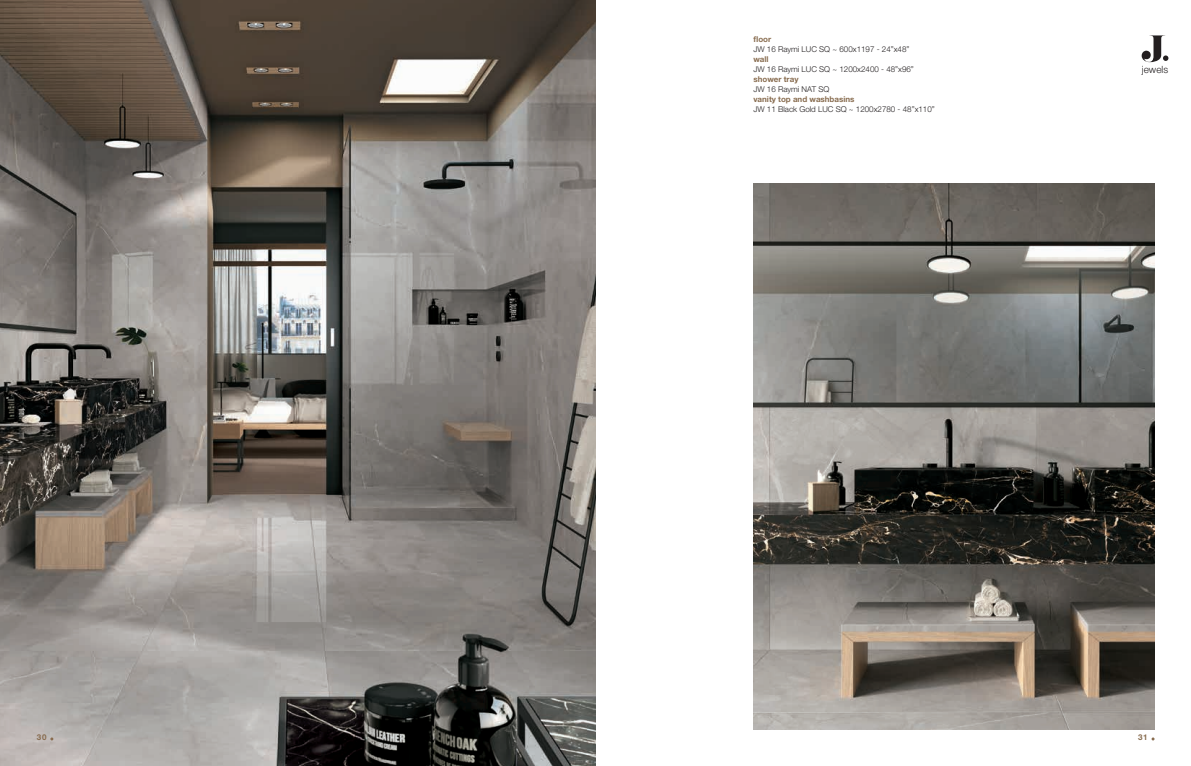
<style>
.page{position:relative;width:1191px;height:766px;background:#fff}
.page>*{position:absolute;margin:0;border:0;box-sizing:border-box;transform-origin:0 0}
.t1{font:300 10px "Helvetica Neue LTCYR";color:#231f20}
.t2{font:300 8px "Helvetica Neue LT Std";color:#231f20}
.t3{font:700 8px "Helvetica Neue LT Std";color:#886c4f}
.t4{font:700 8px "Helvetica Neue";color:#886c4f}
</style>
<div class="page">
<img style="left:753px;top:183px;width:402px;height:546px">
<img style="left:0;top:0;width:595px;height:765px">
<svg style="left:1141px;top:35px;width:27px;height:27px"></svg>
<p class="t3" style="left:753px;top:35px;width:19px">floor</p>
<p class="t2" style="left:753px;top:45px;width:157px">JW 16 Raymi LUC SQ ~ 600x1197 - 24”x48”</p>
<p class="t3" style="left:753px;top:55px;width:17px">wall</p>
<p class="t2" style="left:753px;top:65px;width:162px">JW 16 Raymi LUC SQ ~ 1200x2400 - 48”x96”</p>
<p class="t3" style="left:753px;top:75px;width:47px">shower tray</p>
<p class="t2" style="left:753px;top:85px;width:77px">JW 16 Raymi NAT SQ</p>
<p class="t3" style="left:753px;top:95px;width:103px">vanity top and washbasins</p>
<p class="t2" style="left:753px;top:105px;width:183px">JW 11 Black Gold LUC SQ ~ 1200x2780 - 48”x110”</p>
<p class="t1" style="left:1141px;top:64px;width:28px">jewels</p>
<p class="t4" style="left:37px;top:732px;width:11px">30</p>
<p class="t4" style="left:1138px;top:732px;width:11px">31</p>
</div>
